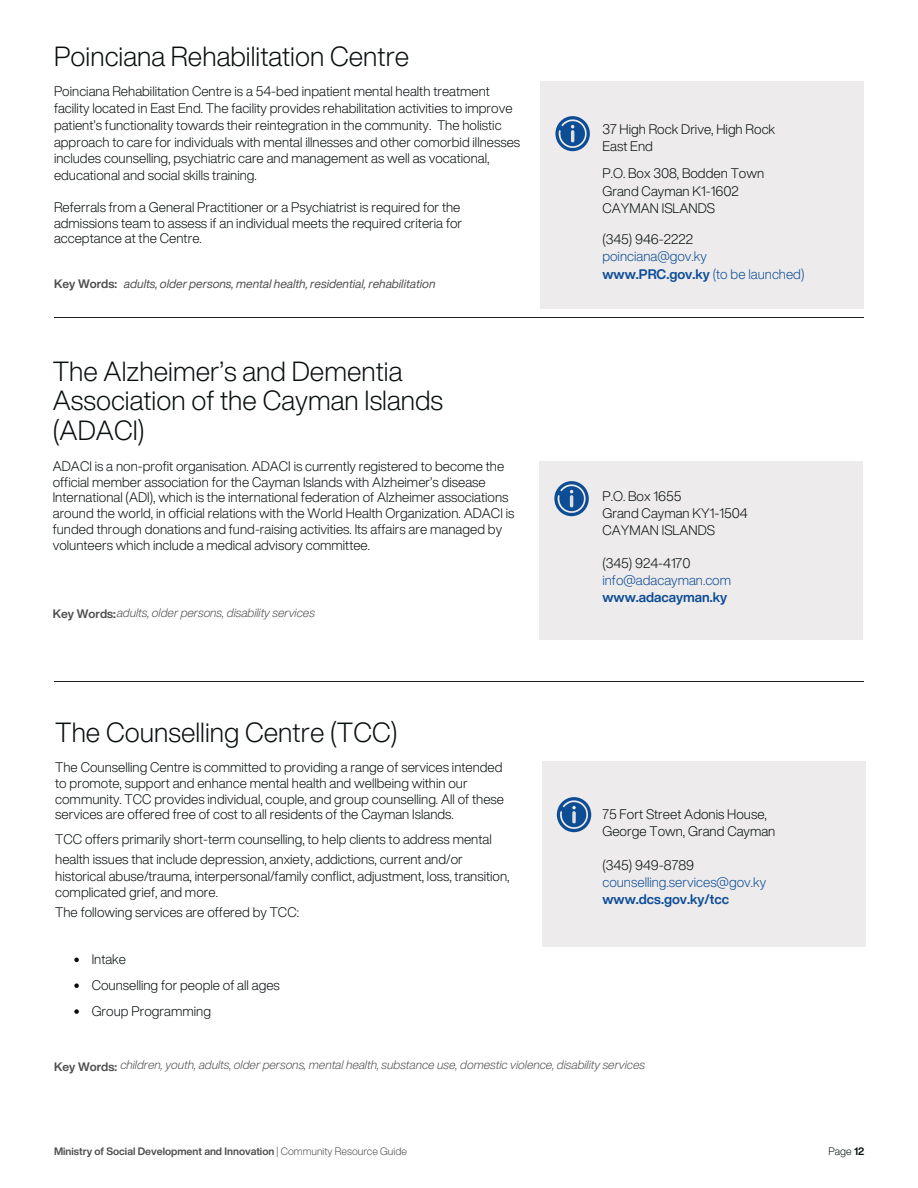
<style>
.page{position:relative;width:918px;height:1188px;background:#fff}
.page>*{position:absolute;margin:0;border:0;box-sizing:border-box;transform-origin:0 0}
.t1{font:300 27px/29.2px "Helvetica Now Display";color:#090f10}
.t2{font:300 13.5px/15.8px "Helvetica Now Display";color:#090f10}
.t3{font:300 13.5px/16.8px "Helvetica Now Display";color:#0d4d96}
.t4{font:italic 300 12px "Helvetica Now Display";color:#4e4e4e}
.t5{font:italic 12px "Helvetica Now Display";color:#4e4e4e}
.t6{font:700 12px "Helvetica Now Display";color:#4e4e4e}
.t7{font:700 10.5px "Helvetica Now Display";color:#4e4e4e}
.t8{font:300 10.5px "Helvetica Now Display";color:#090f10}
.s1{font-weight:700;font-style:normal}
.s2{color:#090f10}
.s3{font-weight:700}
.s4{font-weight:300}
</style>
<div class="page">
<hr style="left:54px;top:681px;width:809px;height:1px;background:#231f20">
<div style="left:540px;top:462px;width:323px;height:177px;background:#edebeb"></div>
<svg style="left:554px;top:481px;width:35px;height:35px"></svg>
<div style="left:542px;top:761px;width:323px;height:186px;background:#edebeb"></div>
<svg style="left:557px;top:797px;width:34px;height:35px"></svg>
<svg style="left:572px;top:811px;width:4px;height:12px"></svg>
<svg style="left:74px;top:958px;width:5px;height:4px"></svg>
<svg style="left:74px;top:983px;width:5px;height:5px"></svg>
<svg style="left:74px;top:1009px;width:5px;height:5px"></svg>
<hr style="left:54px;top:318px;width:809px;height:1px;background:#231f20">
<div style="left:541px;top:82px;width:323px;height:226px;background:#edebeb"></div>
<svg style="left:555px;top:116px;width:35px;height:35px"></svg>
<h4 class="t1" style="left:54px;top:41px;width:357px">Poinciana Rehabilitation Centre</h4>
<p class="t2" style="left:54px;top:83px;width:468px;line-height:16.8px">Poinciana Rehabilitation Centre is a 54-bed inpatient mental health treatment facility located in East End. The facility provides rehabilitation activities to improve patient’s functionality towards their reintegration in the community. The holistic approach to care for individuals with mental illnesses and other comorbid illnesses includes counselling, psychiatric care and management as well as vocational, educational and social skills training.</p>
<h2 class="t2" style="left:54px;top:199px;width:410px">Referrals from a General Practitioner or a Psychiatrist is required for the admissions team to assess if an individual meets the required criteria for acceptance at the Centre.</h2>
<p class="t6" style="left:54px;top:274px;width:65px">Key Words:</p>
<p class="t5" style="left:124px;top:274px;width:313px">adults, older persons, mental health, residential, rehabilitation</p>
<h4 class="t1" style="left:53px;top:356px;width:392px">The Alzheimer’s and Dementia<br>Association of the Cayman Islands (ADACI)</h4>
<h4 class="t2" style="left:53px;top:458px;width:463px">ADACI is a non-profit organisation. ADACI is currently registered to become the official member association for the Cayman Islands with Alzheimer’s disease International (ADI), which is the international federation of Alzheimer associations around the world, in official relations with the World Health Organization. ADACI is funded through donations and fund-raising activities. Its affairs are managed by volunteers which include a medical advisory committee.</h4>
<h3 class="t4" style="left:53px;top:604px;width:264px"><span class="s1">Key Words:</span>adults, older persons, disability services</h3>
<h2 class="t1" style="left:55px;top:717px;width:344px">The Counselling Centre (TCC)</h2>
<h1 class="t2" style="left:55px;top:759px;width:450px">The Counselling Centre is committed to providing a range of services intended to promote, support and enhance mental health and wellbeing within our community. TCC provides individual, couple, and group counselling. All of these services are offered free of cost to all residents of the Cayman Islands.</h1>
<h1 class="t2" style="left:55px;top:829px;width:438px;line-height:20.2px">TCC offers primarily short-term counselling, to help clients to address mental health issues that include depression, anxiety, addictions, current and/or</h1>
<h1 class="t2" style="left:55px;top:868px;width:456px">historical abuse/trauma, interpersonal/family conflict, adjustment, loss, transition, complicated grief, and more.</h1>
<h1 class="t2" style="left:55px;top:904px;width:245px">The following services are offered by TCC:</h1>
<h2 class="t2" style="left:92px;top:951px;width:36px">Intake</h2>
<h2 class="t2" style="left:92px;top:977px;width:190px">Counselling for people of all ages</h2>
<h3 class="t2" style="left:92px;top:1003px;width:121px">Group Programming</h3>
<h2 class="t2" style="left:602px;top:120px;width:174px;line-height:17.5px">37 High Rock Drive, High Rock<br>East End</h2>
<h3 class="t2" style="left:602px;top:164px;width:163px;line-height:17.5px">P.O. Box 308, Bodden Town<br>Grand Cayman K1-1602<br>CAYMAN ISLANDS</h3>
<h4 class="t3" style="left:602px;top:230px;width:204px;line-height:17.5px"><span class="s2">(345) 946-2222<br></span>poinciana@gov.ky <span class="s3">www.PRC.gov.ky</span> (to be launched)</h4>
<h2 class="t2" style="left:602px;top:487px;width:147px;line-height:16.8px">P.O. Box 1655<br>Grand Cayman KY1-1504<br>CAYMAN ISLANDS</h2>
<h2 class="t3" style="left:602px;top:555px;width:130px"><span class="s2">(345) 924-4170 </span>info@adacayman.com <span class="s3">www.adacayman.ky</span></h2>
<h2 class="t2" style="left:602px;top:806px;width:175px;line-height:16.8px">75 Fort Street Adonis House,<br>George Town, Grand Cayman</h2>
<h1 class="t3" style="left:602px;top:856px;width:165px"><span class="s2">(345) 949-8789 </span>counselling.services@gov.ky <span class="s3">www.dcs.gov.ky/tcc</span></h1>
<h2 class="t6" style="left:54px;top:1058px;width:65px">Key Words:</h2>
<h1 class="t4" style="left:120px;top:1056px;width:526px">children, youth, adults, older persons, mental health, substance use, domestic violence, disability services</h1>
<p class="t7" style="left:54px;top:1143px;width:354px">Ministry of Social Development and Innovation <span class="s4">| Community Resource Guide</span></p>
<p class="t8" style="left:828px;top:1143px;width:37px">Page <span class="s3">12</span></p>
</div>
